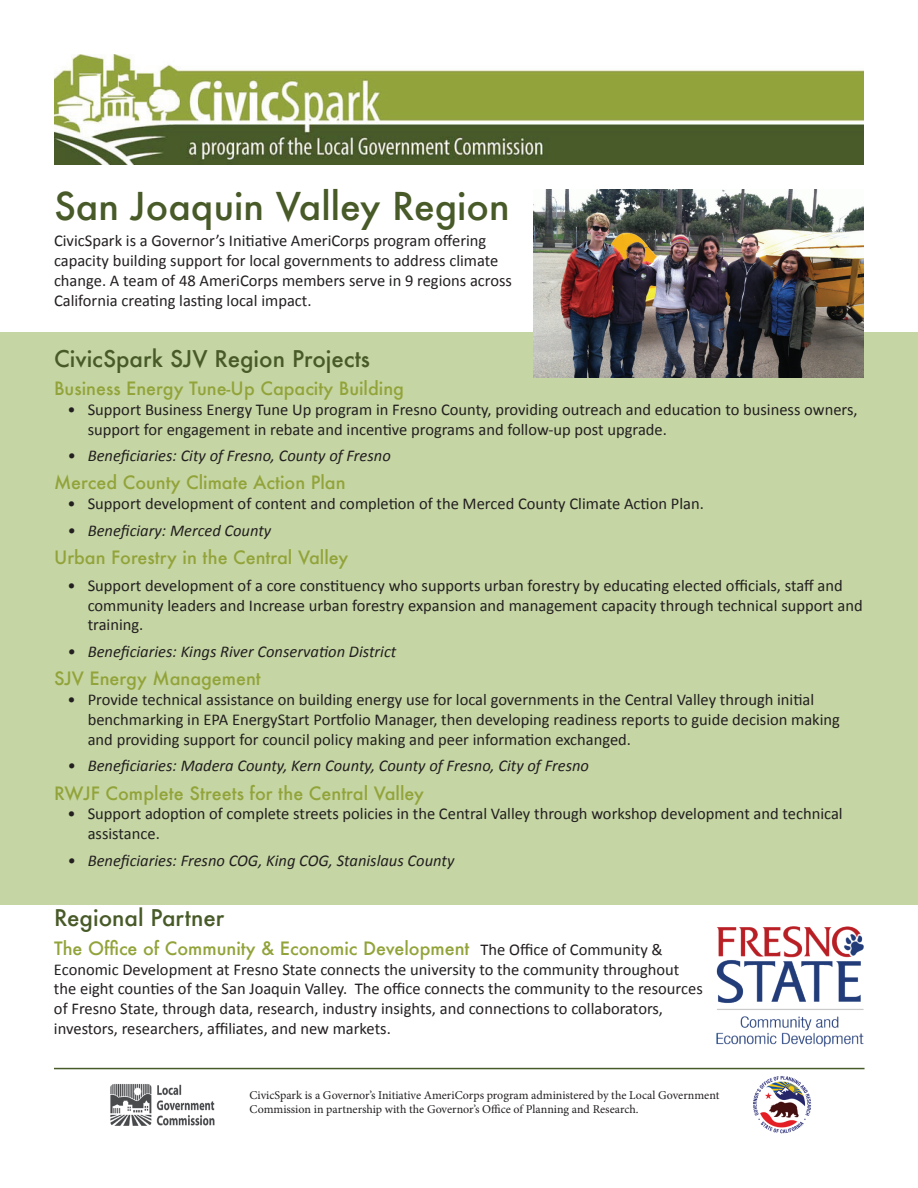
<style>
.page{position:relative;width:918px;height:1188px;background:#fff}
.page>*{position:absolute;margin:0;border:0;box-sizing:border-box;transform-origin:0 0}
.t1{font:500 37.5px "Futura";color:#485a28}
.t2{font:500 22.5px "Futura";color:#485a28}
.t3{font:500 18px "Futura";color:#92a33a}
.t4{font:16.5px/19.8px "Calibri";color:#231f20}
.t5{font:italic 16.5px "Calibri";color:#231f20}
.t6{font:12px/14.4px "Minion Pro";color:#231f20}
.s1{font-family:"Calibri";font-weight:400;font-size:16.5px;color:#231f20}
</style>
<div class="page">
<img style="left:54px;top:55px;width:810px;height:109px">
<div style="left:0;top:333px;width:918px;height:572px;background:#c5d6a4"></div>
<img style="left:717px;top:926px;width:147px;height:121px">
<img style="left:534px;top:189px;width:330px;height:189px">
<img style="left:753px;top:1076px;width:59px;height:58px">
<img style="left:110px;top:1084px;width:105px;height:42px">
<hr style="left:54px;top:1068px;width:811px;height:1px;background:#485a28">
<h1 class="t1" style="left:54px;top:180px;width:457px">San Joaquin Valley Region</h1>
<p class="t4" style="left:54px;top:231px;width:460px">CivicSpark is a Governor’s Initiative AmeriCorps program offering capacity building support for local governments to address climate change. A team of 48 AmeriCorps members serve in 9 regions across California creating lasting local impact.</p>
<h2 class="t2" style="left:54px;top:343px;width:317px">CivicSpark SJV Region Projects</h2>
<p class="t3" style="left:54px;top:376px;width:352px">Business Energy Tune-Up Capacity Building</p>
<p class="t4" style="left:88px;top:399px;width:771px;text-indent:-20px">• Support Business Energy Tune Up program in Fresno County, providing outreach and education to business owners, support for engagement in rebate and incentive programs and follow-up post upgrade.</p>
<p class="t5" style="left:68px;top:444px;width:325px">• Beneficiaries: City of Fresno, County of Fresno</p>
<p class="t3" style="left:54px;top:470px;width:293px">Merced County Climate Action Plan</p>
<p class="t4" style="left:68px;top:494px;width:638px">• Support development of content and completion of the Merced County Climate Action Plan.</p>
<p class="t5" style="left:68px;top:519px;width:205px">• Beneficiary: Merced County</p>
<p class="t3" style="left:54px;top:545px;width:296px">Urban Forestry in the Central Valley</p>
<p class="t4" style="left:88px;top:575px;width:776px;text-indent:-20px">• Support development of a core constituency who supports urban forestry by educating elected officials, staff and community leaders and Increase urban forestry expansion and management capacity through technical support and training.</p>
<p class="t5" style="left:68px;top:640px;width:330px">• Beneficiaries: Kings River Conservation District</p>
<p class="t3" style="left:54px;top:666px;width:208px">SJV Energy Management</p>
<p class="t4" style="left:88px;top:690px;width:754px;text-indent:-20px">• Provide technical assistance on building energy use for local governments in the Central Valley through initial benchmarking in EPA EnergyStart Portfolio Manager, then developing readiness reports to guide decision making and providing support for council policy making and peer information exchanged.</p>
<p class="t5" style="left:68px;top:754px;width:523px">• Beneficiaries: Madera County, Kern County, County of Fresno, City of Fresno</p>
<p class="t3" style="left:54px;top:781px;width:372px">RWJF Complete Streets for the Central Valley</p>
<p class="t4" style="left:88px;top:804px;width:757px;text-indent:-20px">• Support adoption of complete streets policies in the Central Valley through workshop development and technical assistance.</p>
<p class="t5" style="left:68px;top:849px;width:388px">• Beneficiaries: Fresno COG, King COG, Stanislaus County</p>
<h2 class="t2" style="left:54px;top:903px;width:172px">Regional Partner</h2>
<p class="t3" style="left:54px;top:936px;width:610px">The Office of Community &amp; Economic Development <span class="s1">The Office of Community &amp;</span></p>
<p class="t4" style="left:54px;top:959px;width:650px">Economic Development at Fresno State connects the university to the community throughout the eight counties of the San Joaquin Valley. The office connects the community to the resources of Fresno State, through data, research, industry insights, and connections to collaborators, investors, researchers, affiliates, and new markets.</p>
<p class="t6" style="left:250px;top:1088px;width:471px">CivicSpark is a Governor’s Initiative AmeriCorps program administered by the Local Government<br>Commission in partnership with the Governor’s Office of Planning and Research.</p>
</div>
